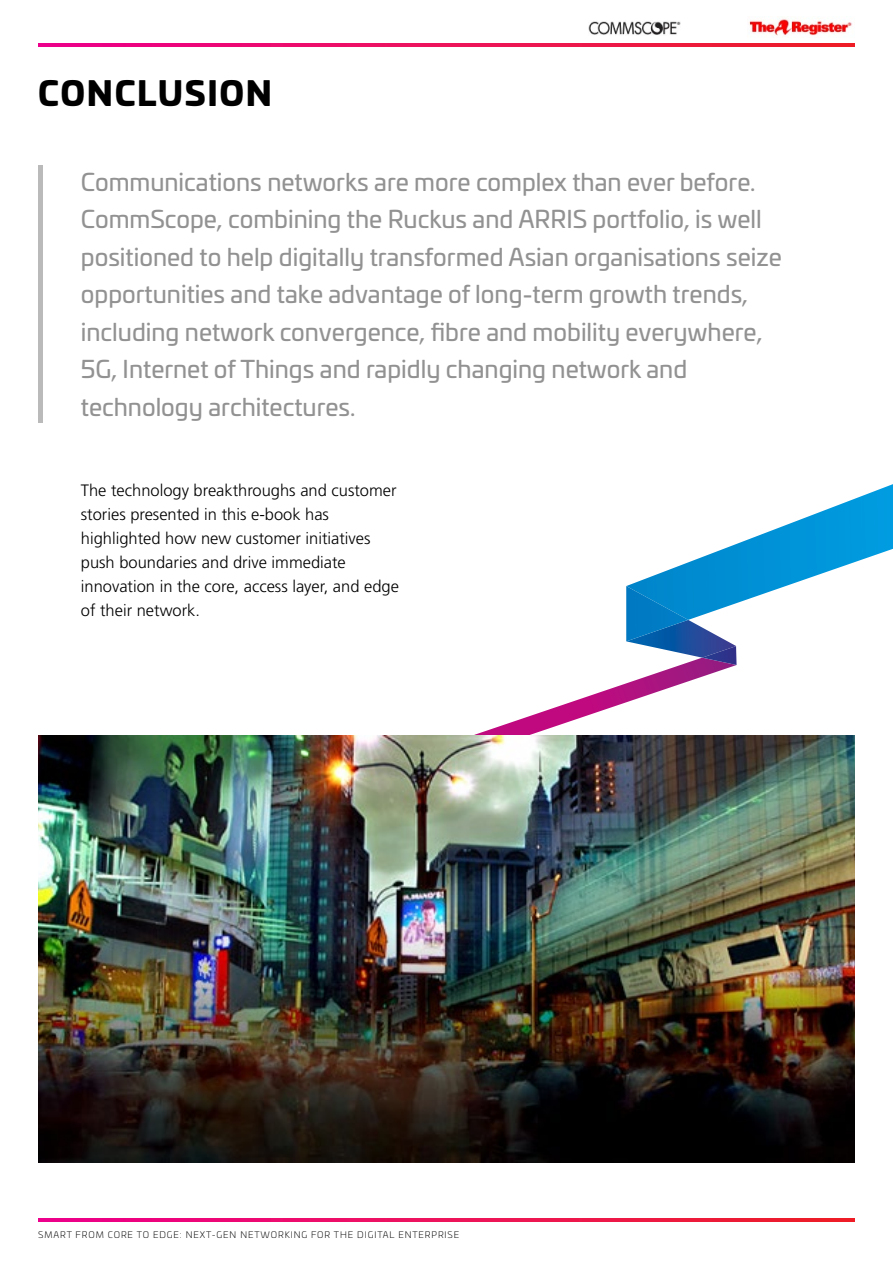
<style>
.page{position:relative;width:893px;height:1263px;background:#fff}
.page>*{position:absolute;margin:0;border:0;box-sizing:border-box;transform-origin:0 0}
.t1{font:900 33px "Univia Pro";letter-spacing:.05em;color:#000}
.t2{font:24px/37.5px "Univia Pro";color:#929292}
.t3{font:300 16.5px/24px "Frutiger LT Pro";color:#000}
.t4{font:300 9px "Univia Pro";letter-spacing:.1em;color:#000}
</style>
<div class="page">
<img style="left:748px;top:19px;width:104px;height:17px">
<img style="left:588px;top:21px;width:93px;height:14px">
<img style="left:38px;top:1218px;width:817px;height:3px">
<img style="left:38px;top:43px;width:817px;height:3px">
<svg style="left:474px;top:665px;width:263px;height:70px"></svg>
<img style="left:626px;top:641px;width:110px;height:24px">
<img style="left:702px;top:646px;width:35px;height:19px">
<img style="left:626px;top:484px;width:267px;height:157px">
<img style="left:626px;top:586px;width:62px;height:55px">
<div style="left:38px;top:166px;width:5px;height:257px;background:#bababa"></div>
<img style="left:38px;top:735px;width:817px;height:427px">
<h1 class="t1" style="left:38px;top:66px;width:235px">CONCLUSION</h1>
<p class="t2" style="left:81px;top:162px;width:702px">Communications networks are more complex than ever before.<br>CommScope, combining the Ruckus and ARRIS portfolio, is well positioned to help digitally transformed Asian organisations seize opportunities and take advantage of long-term growth trends, including network convergence, fibre and mobility everywhere, 5G, Internet of Things and rapidly changing network and technology architectures.</p>
<p class="t3" style="left:81px;top:478px;width:320px">The technology breakthroughs and customer stories presented in this e-book has highlighted how new customer initiatives push boundaries and drive immediate innovation in the core, access layer, and edge of their network.</p>
<p class="t4" style="left:38px;top:1228px;width:422px">SMART FROM CORE TO EDGE: NEXT-GEN NETWORKING FOR THE DIGITAL ENTERPRISE</p>
</div>
